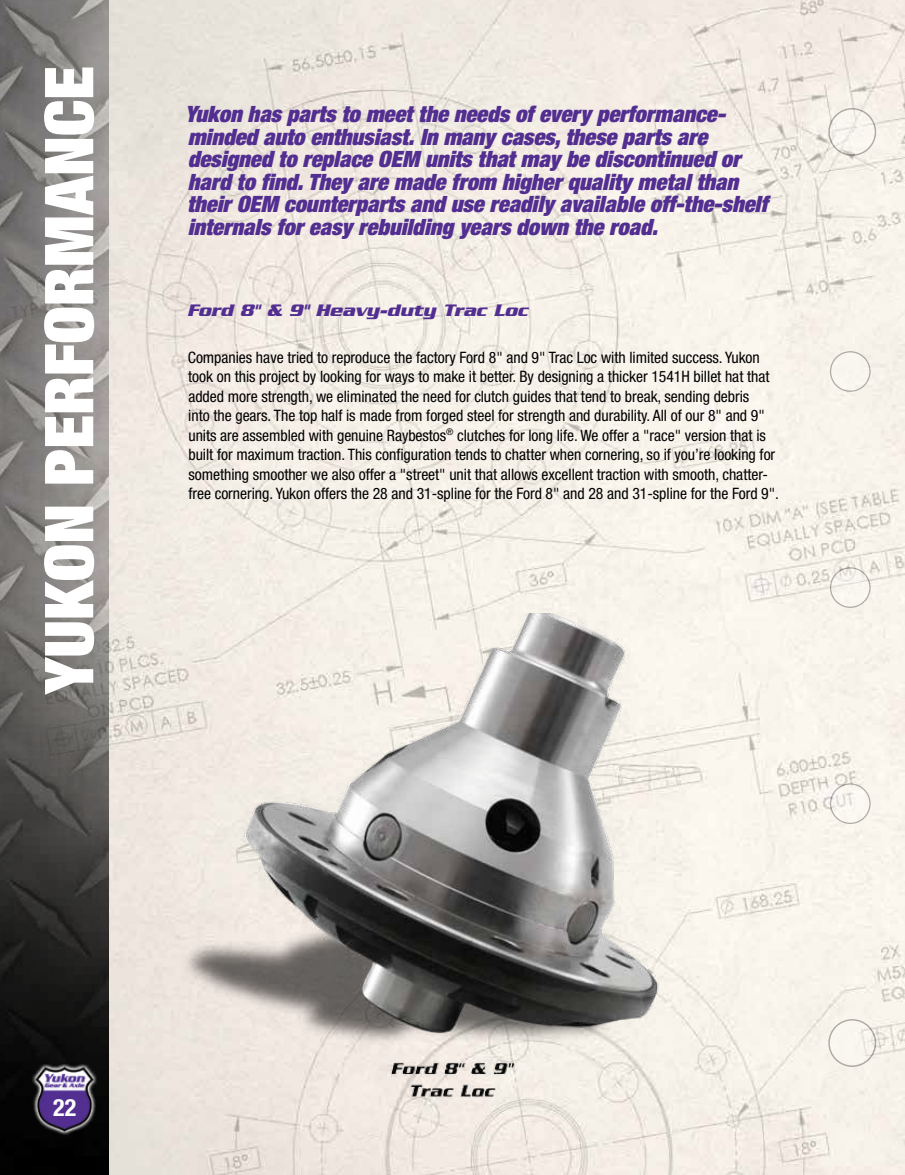
<style>
.page{position:relative;width:905px;height:1175px;background:#fff}
.page>*{position:absolute;margin:0;border:0;box-sizing:border-box;transform-origin:0 0}
.t1{font:900 expanded 67.5px "Helvetica Neue";color:#fff}
.t2{font:700 condensed 24px "Helvetica Neue";color:#fff}
.t3{font:italic 900 expanded 22.5px/22.5px "Helvetica Neue";color:#522e91}
.t4{font:italic 700 18px "Serpentine";color:#522e91}
.t5{font:condensed 15.75px/19.5px "Helvetica Neue";letter-spacing:-.005em;color:#000}
</style>
<div class="page">
<img style="left:108px;top:0;width:796px;height:1174px">
<img style="left:0;top:0;width:108px;height:1174px">
<img style="left:30px;top:1064px;width:69px;height:76px">
<svg style="left:829px;top:109px;width:46px;height:46px;fill:#f9f6f0"></svg>
<div style="left:828px;top:108px;width:48px;height:48px;border:2px solid #000;border-radius:50%"></div>
<svg style="left:830px;top:352px;width:39px;height:39px"></svg>
<div style="left:829px;top:351px;width:41px;height:41px;border:1px solid #000;border-radius:50%"></div>
<svg style="left:830px;top:568px;width:39px;height:39px"></svg>
<div style="left:829px;top:567px;width:41px;height:41px;border:1px solid #000;border-radius:50%"></div>
<img style="left:157px;top:614px;width:747px;height:510px">
<h1 class="t1" style="left:26px;top:694px;width:629px;rotate:-90deg">YUKON PERFORMANCE</h1>
<p class="t3" style="left:185px;top:103px;width:584px">Yukon has parts to meet the needs of every performance&shy;minded auto enthusiast. In many cases, these parts are designed to replace OEM units that may be discontinued or hard to find. They are made from higher quality metal than their OEM counterparts and use readily available off-the-shelf internals for easy rebuilding years down the road.</p>
<p class="t4" style="left:187px;top:300px;width:342px">Ford 8" &amp; 9" Heavy-duty Trac Loc</p>
<p class="t5" style="left:188px;top:347px;width:592px">Companies have tried to reproduce the factory Ford 8" and 9" Trac Loc with limited success. Yukon took on this project by looking for ways to make it better. By designing a thicker 1541H billet hat that added more strength, we eliminated the need for clutch guides that tend to break, sending debris<br>into the gears. The top half is made from forged steel for strength and durability. All of our 8" and 9" units are assembled with genuine Raybestos<sup>®</sup> clutches for long life. We offer a "race" version that is built for maximum traction. This configuration tends to chatter when cornering, so if you’re looking for something smoother we also offer a "street" unit that allows excellent traction with smooth, chatter&shy;free cornering. Yukon offers the 28 and 31-spline for the Ford 8" and 28 and 31-spline for the Ford 9".</p>
<h2 class="t2" style="left:53px;top:1087px;width:25px">22</h2>
</div>
